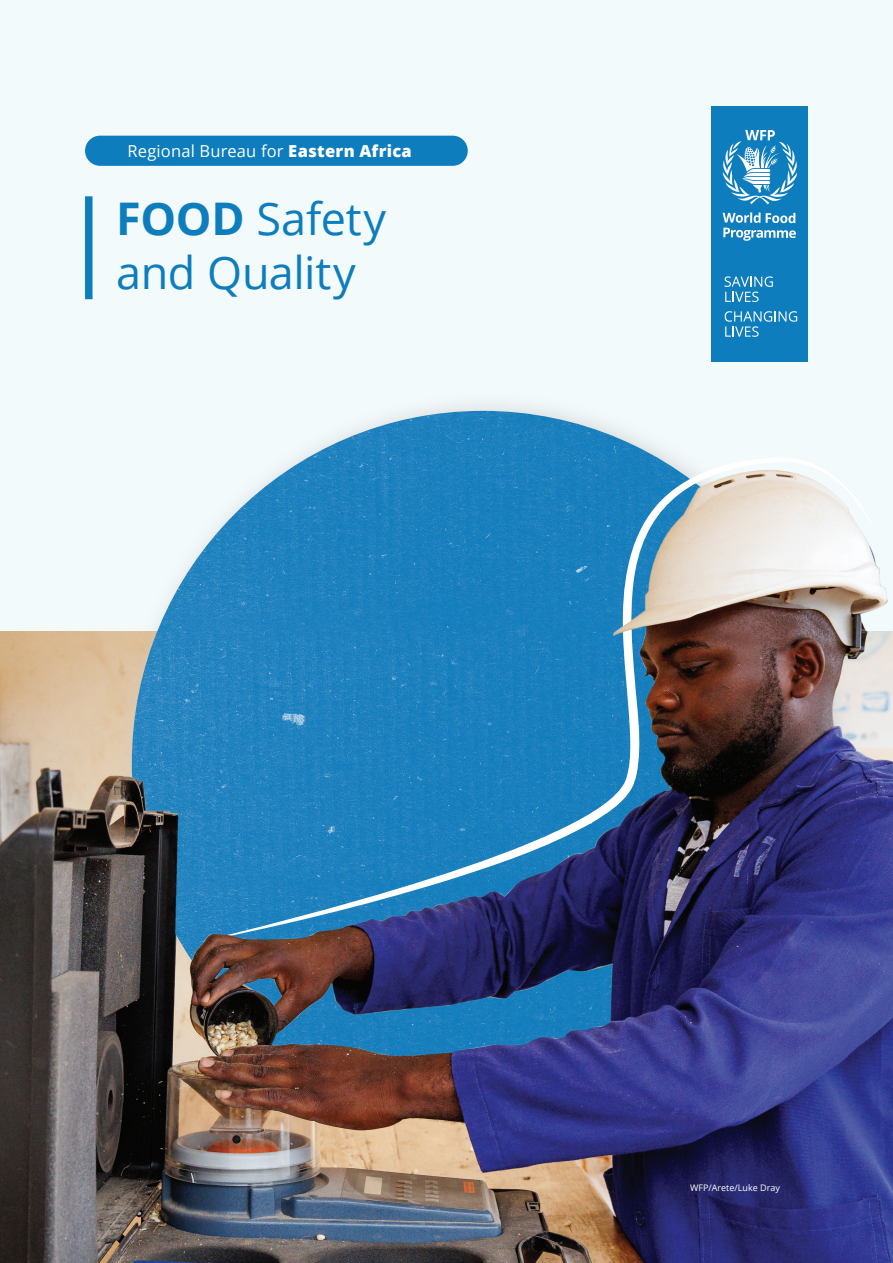
<style>
.page{position:relative;width:893px;height:1263px;background:#f3fafc}
.page>*{position:absolute;margin:0;border:0;box-sizing:border-box;transform-origin:0 0}
.t1{font:45px/54px "Open Sans";letter-spacing:-.005em;color:#0d7dbd}
.t2{font:16.5px "Open Sans";letter-spacing:.01em;color:#fff}
.t3{font:9px "Open Sans";color:#fff}
.s1{font-weight:800}
.s2{font-weight:700}
</style>
<div class="page">
<img style="left:345px;top:411px;width:284px;height:24px">
<div style="left:85px;top:196px;width:8px;height:103px;background:#0d7dbd"></div>
<img style="left:0;top:435px;width:893px;height:828px">
<div style="left:712px;top:106px;width:96px;height:255px;background:#0e7dbd"></div>
<svg style="left:723px;top:212px;width:73px;height:29px"></svg>
<svg style="left:722px;top:130px;width:75px;height:74px"></svg>
<svg style="left:724px;top:276px;width:49px;height:26px"></svg>
<svg style="left:725px;top:311px;width:72px;height:26px"></svg>
<div style="left:85px;top:136px;width:383px;height:30px;background:#0e7dbd;border-radius:15px"></div>
<p class="t2" style="left:128px;top:140px;width:286px">Regional Bureau for <span class="s1">Eastern Africa</span></p>
<h1 class="t1" style="left:116px;top:190px;width:271px"><span class="s2">FOOD</span> Safety and Quality</h1>
<p class="t3" style="left:690px;top:1182px;width:91px">WFP/Arete/Luke Dray</p>
</div>
